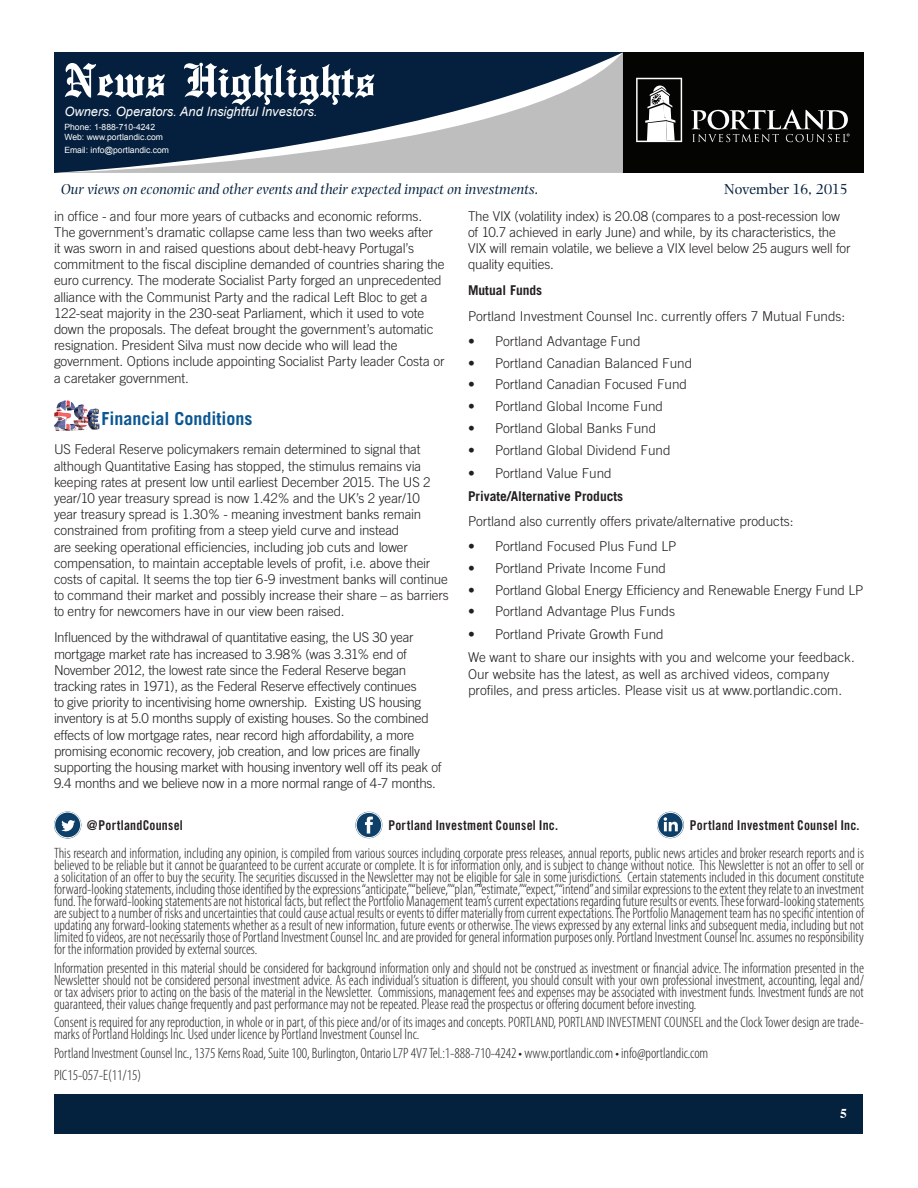
<style>
.page{position:relative;width:918px;height:1188px;background:#fff}
.page>*{position:absolute;margin:0;border:0;box-sizing:border-box;transform-origin:0 0}
.t1{font:500 51px "English Towne";color:#fff}
.t2{font:700 18px "Trade Gothic";color:#0b5793}
.Disclaimer_text{font:300 condensed 15px/12px "Myriad Pro";color:#231f20;text-align:justify}
.t3{font:italic 15px "Photina";color:#04213e}
.t4{font:15px "Photina";letter-spacing:-.015em;color:#04213e}
.Article_-_Body{font:300 13.5px/16.2px "Trade Gothic";letter-spacing:-.01em;color:#231f20}
.Body_-_Bullets{font:13.5px "Trade Gothic Bold Cond Twenty";letter-spacing:.015em;color:#231f20}
.Article_-_Body-2{font:700 13.5px "Trade Gothic";color:#231f20}
.t5{font:700 13.5px "Times";color:#fff}
.t6{font:italic 12.9px "Arial";color:#fff}
.t7{font:8.55px/10.4px "Arial";color:#fff}
</style>
<div class="page">
<div style="left:606px;top:52px;width:258px;height:121px;background:#040503"></div>
<div style="left:55px;top:1094px;width:808px;height:39px;background:#04213e"></div>
<svg style="left:54px;top:53px;width:569px;height:120px;background:#4d5d71"></svg>
<svg style="left:636px;top:78px;width:46px;height:64px"></svg>
<svg style="left:691px;top:110px;width:159px;height:32px"></svg>
<svg style="left:54px;top:400px;width:46px;height:31px"></svg>
<svg style="left:54px;top:811px;width:28px;height:28px"></svg>
<svg style="left:61px;top:820px;width:14px;height:12px"></svg>
<div style="left:54px;top:812px;width:27px;height:26px;border:1px solid #fff;border-radius:50%"></div>
<svg style="left:355px;top:812px;width:27px;height:26px"></svg>
<div style="left:356px;top:812px;width:26px;height:26px;border:1px solid #fff;border-radius:50%"></div>
<svg style="left:657px;top:812px;width:27px;height:26px"></svg>
<div style="left:657px;top:812px;width:26px;height:26px;border:1px solid #fff;border-radius:50%"></div>
<h1 class="t1" style="left:64px;top:51px;width:312px">News Highlights</h1>
<p class="t6" style="left:64px;top:103px;width:255px">Owners. Operators. And Insightful Investors.</p>
<p class="t7" style="left:64px;top:122px;width:100px">Phone: 1-888-710-4242<br>Web: www.portlandic.com</p>
<p class="t7" style="left:64px;top:145px;width:106px">Email: info@portlandic.com</p>
<p class="t3" style="left:61px;top:181px;width:479px">Our views on economic and other events and their expected impact on investments.</p>
<p class="t4" style="left:724px;top:180px;width:125px">November 16, 2015</p>
<p class="Article_-_Body" style="left:54px;top:208px;width:392px">in office - and four more years of cutbacks and economic reforms.<br>The government’s dramatic collapse came less than two weeks after<br>it was sworn in and raised questions about debt-heavy Portugal’s commitment to the fiscal discipline demanded of countries sharing the euro currency. The moderate Socialist Party forged an unprecedented alliance with the Communist Party and the radical Left Bloc to get a 122-seat majority in the 230-seat Parliament, which it used to vote down the proposals. The defeat brought the government’s automatic resignation. President Silva must now decide who will lead the government. Options include appointing Socialist Party leader Costa or a caretaker government.</p>
<p class="t2" style="left:101px;top:408px;width:153px">Financial Conditions</p>
<p class="Article_-_Body" style="left:54px;top:441px;width:396px">US Federal Reserve policymakers remain determined to signal that although Quantitative Easing has stopped, the stimulus remains via keeping rates at present low until earliest December 2015. The US 2 year/10 year treasury spread is now 1.42% and the UK’s 2 year/10<br>year treasury spread is 1.30% - meaning investment banks remain constrained from profiting from a steep yield curve and instead<br>are seeking operational efficiencies, including job cuts and lower compensation, to maintain acceptable levels of profit, i.e. above their costs of capital. It seems the top tier 6-9 investment banks will continue to command their market and possibly increase their share – as barriers to entry for newcomers have in our view been raised.</p>
<p class="Article_-_Body" style="left:54px;top:629px;width:389px">Influenced by the withdrawal of quantitative easing, the US 30 year mortgage market rate has increased to 3.98% (was 3.31% end of November 2012, the lowest rate since the Federal Reserve began tracking rates in 1971), as the Federal Reserve effectively continues<br>to give priority to incentivising home ownership. Existing US housing inventory is at 5.0 months supply of existing houses. So the combined effects of low mortgage rates, near record high affordability, a more promising economic recovery, job creation, and low prices are finally supporting the housing market with housing inventory well off its peak of 9.4 months and we believe now in a more normal range of 4-7 months.</p>
<p class="Article_-_Body" style="left:468px;top:208px;width:384px">The VIX (volatility index) is 20.08 (compares to a post-recession low of 10.7 achieved in early June) and while, by its characteristics, the VIX will remain volatile, we believe a VIX level below 25 augurs well for quality equities.</p>
<p class="Article_-_Body-2" style="left:468px;top:282px;width:76px">Mutual Funds</p>
<p class="Article_-_Body" style="left:468px;top:308px;width:379px">Portland Investment Counsel Inc. currently offers 7 Mutual Funds:</p>
<p class="Article_-_Body" style="left:468px;top:333px;width:174px">• Portland Advantage Fund</p>
<p class="Article_-_Body" style="left:468px;top:355px;width:226px">• Portland Canadian Balanced Fund</p>
<p class="Article_-_Body" style="left:468px;top:376px;width:221px">• Portland Canadian Focused Fund</p>
<p class="Article_-_Body" style="left:468px;top:398px;width:197px">• Portland Global Income Fund</p>
<p class="Article_-_Body" style="left:468px;top:420px;width:190px">• Portland Global Banks Fund</p>
<p class="Article_-_Body" style="left:468px;top:442px;width:204px">• Portland Global Dividend Fund</p>
<p class="Article_-_Body" style="left:468px;top:465px;width:145px">• Portland Value Fund</p>
<p class="Article_-_Body-2" style="left:468px;top:487px;width:157px">Private/Alternative Products</p>
<p class="Article_-_Body" style="left:468px;top:513px;width:327px">Portland also currently offers private/alternative products:</p>
<p class="Article_-_Body" style="left:468px;top:538px;width:210px">• Portland Focused Plus Fund LP</p>
<p class="Article_-_Body" style="left:468px;top:560px;width:200px">• Portland Private Income Fund</p>
<p class="Article_-_Body" style="left:468px;top:582px;width:397px">• Portland Global Energy Efficiency and Renewable Energy Fund LP</p>
<p class="Article_-_Body" style="left:468px;top:603px;width:209px">• Portland Advantage Plus Funds</p>
<p class="Article_-_Body" style="left:468px;top:626px;width:197px">• Portland Private Growth Fund</p>
<p class="Article_-_Body" style="left:468px;top:649px;width:388px">We want to share our insights with you and welcome your feedback.<br>Our website has the latest, as well as archived videos, company profiles, and press articles. Please visit us at www.portlandic.com.</p>
<p class="Body_-_Bullets" style="left:87px;top:817px;width:97px">@PortlandCounsel</p>
<p class="Body_-_Bullets" style="left:388px;top:817px;width:171px">Portland Investment Counsel Inc.</p>
<p class="Body_-_Bullets" style="left:690px;top:817px;width:171px">Portland Investment Counsel Inc.</p>
<p class="Disclaimer_text" style="left:54px;top:847px;width:812px">This research and information, including any opinion, is compiled from various sources including corporate press releases, annual reports, public news articles and broker research reports and is believed to be reliable but it cannot be guaranteed to be current accurate or complete. It is for information only, and is subject to change without notice. This Newsletter is not an offer to sell or a solicitation of an offer to buy the security. The securities discussed in the Newsletter may not be eligible for sale in some jurisdictions. Certain statements included in this document constitute forward-looking statements, including those identified by the expressions “anticipate,” “believe,” “plan,” “estimate,” “expect,” “intend” and similar expressions to the extent they relate to an investment fund. The forward-looking statements are not historical facts, but reflect the Portfolio Management team’s current expectations regarding future results or events. These forward-looking statements are subject to a number of risks and uncertainties that could cause actual results or events to differ materially from current expectations. The Portfolio Management team has no specific intention of updating any forward-looking statements whether as a result of new information, future events or otherwise. The views expressed by any external links and subsequent media, including but not limited to videos, are not necessarily those of Portland Investment Counsel Inc. and are provided for general information purposes only. Portland Investment Counsel Inc. assumes no responsibility for the information provided by external sources.</p>
<p class="Disclaimer_text" style="left:54px;top:962px;width:812px">Information presented in this material should be considered for background information only and should not be construed as investment or financial advice. The information presented in the Newsletter should not be considered personal investment advice. As each individual’s situation is different, you should consult with your own professional investment, accounting, legal and/ or tax advisers prior to acting on the basis of the material in the Newsletter. Commissions, management fees and expenses may be associated with investment funds. Investment funds are not guaranteed, their values change frequently and past performance may not be repeated. Please read the prospectus or offering document before investing.</p>
<p class="Disclaimer_text" style="left:54px;top:1016px;width:812px">Consent is required for any reproduction, in whole or in part, of this piece and/or of its images and concepts. PORTLAND, PORTLAND INVESTMENT COUNSEL and the Clock Tower design are trade&shy;marks of Portland Holdings Inc. Used under licence by Portland Investment Counsel Inc.</p>
<p class="Disclaimer_text" style="left:54px;top:1047px;width:656px">Portland Investment Counsel Inc., 1375 Kerns Road, Suite 100, Burlington, Ontario L7P 4V7 Tel.:1-888-710-4242 • www.portlandic.com • info@portlandic.com</p>
<p class="Disclaimer_text" style="left:54px;top:1069px;width:89px">PIC15-057-E(11/15)</p>
<p class="t5" style="left:840px;top:1100px;width:8px">5</p>
</div>
